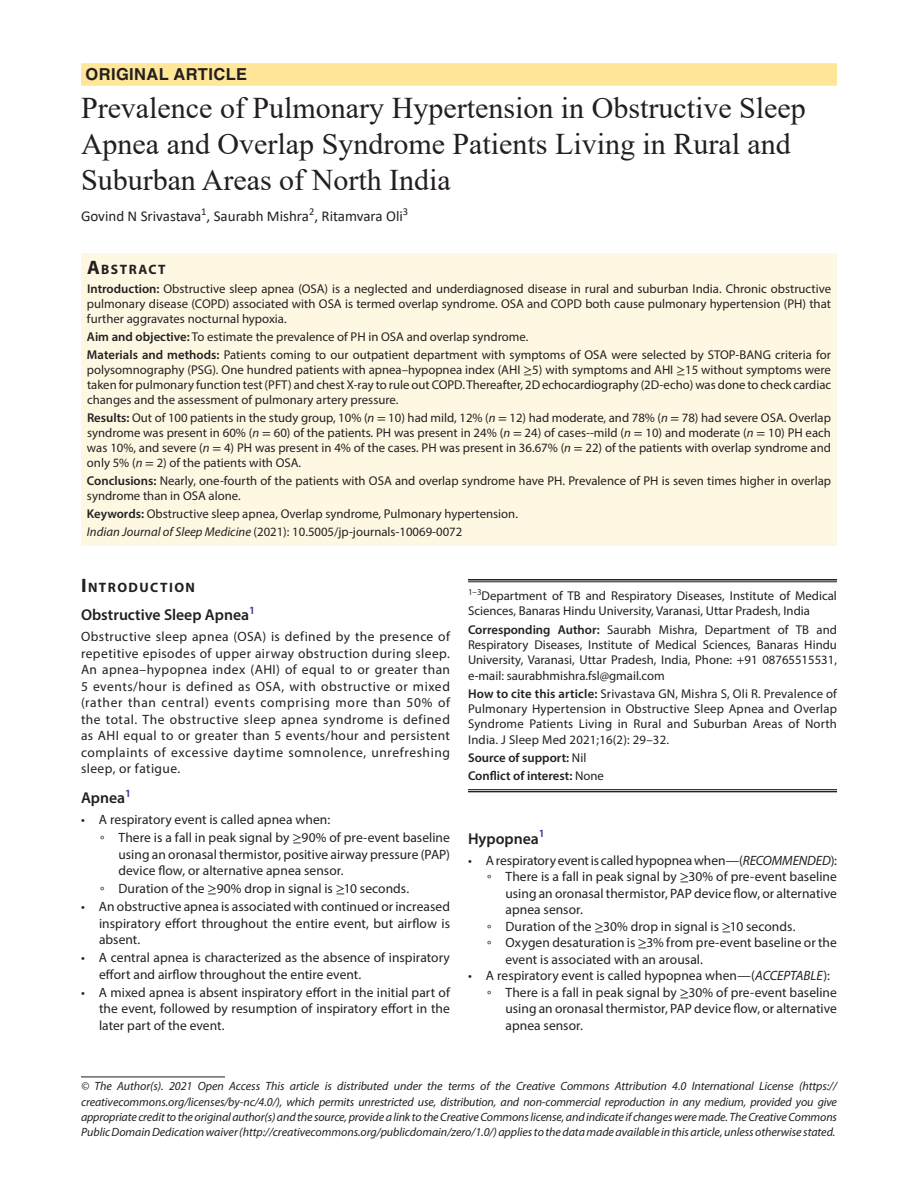
<style>
.page{position:relative;width:918px;height:1188px;background:#fff}
.page>*{position:absolute;margin:0;border:0;box-sizing:border-box;transform-origin:0 0}
.t1{font:30px/36px "Times New Roman";color:#231f20}
.IJSM-ART{font:700 16.5px "Helvetica LT Std";letter-spacing:.025em;color:#231f20}
.Head-2-stk{font:600 15.75px "Myriad Pro";color:#231f20}
.Head-2{font:600 15.75px "Myriad Pro";color:#231f20}
.AuthorName{font:15px "Calibri";color:#231f20}
.Head-1{font:700 13.65px "Myriad Pro";letter-spacing:.105em;color:#231f20}
.AbstractTitle{font:700 13.65px "Myriad Pro";letter-spacing:.105em;color:#231f20}
.List-Bullet{font:13.5px/16.5px "Myriad Pro";letter-spacing:.005em;color:#231f20;text-align:justify}
.Para-NoIndent{font:13.5px/16.5px "Myriad Pro";letter-spacing:.04em;color:#231f20;text-align:justify}
.Keywords{font:12.75px/15px "Myriad Pro";color:#231f20;text-align:justify}
.Corollary-Para{font:12.75px/15.3px "Myriad Pro";letter-spacing:.005em;color:#231f20;text-align:justify}
.Affiliation-first{font:12.75px/15.3px "Myriad Pro";color:#231f20}
.Journal-DOI{font:12.75px "Myriad Pro";color:#231f20}
.Affiliation-foot-las{font:600 12.75px "Myriad Pro";color:#231f20}
.Corollary-Para-2{font:600 12.75px "Myriad Pro";color:#231f20}
.FootNote{font:italic 12px/15.1px "Myriad Pro";letter-spacing:-.005em;color:#231f20;text-align:justify}
.s1{font-size:19.5px}
.s2{font-weight:600}
.s3{font-family:"STIX General"}
.s4{font-style:italic}
.s5{font-size:10.5px}
.s6{font-weight:400}
</style>
<div class="page">
<div style="left:81px;top:63px;width:756px;height:23px;background:#ffe698"></div>
<div style="left:81px;top:253px;width:756px;height:26px;background:#fef8e3"></div>
<div style="left:81px;top:278px;width:756px;height:55px;background:#fef8e3"></div>
<div style="left:81px;top:326px;width:756px;height:25px;background:#fef8e3"></div>
<div style="left:81px;top:344px;width:756px;height:70px;background:#fef8e3"></div>
<div style="left:81px;top:407px;width:756px;height:70px;background:#fef8e3"></div>
<div style="left:81px;top:470px;width:756px;height:40px;background:#fef8e3"></div>
<div style="left:81px;top:503px;width:756px;height:25px;background:#fef8e3"></div>
<div style="left:81px;top:521px;width:756px;height:25px;background:#fef8e3"></div>
<hr style="left:81px;top:1077px;width:144px;height:1px;background:#231f20">
<hr style="left:468px;top:579px;width:369px;height:2px;background:#231f20">
<hr style="left:468px;top:582px;width:369px;height:1px;background:#231f20">
<hr style="left:468px;top:789px;width:369px;height:1px;background:#231f20">
<hr style="left:468px;top:791px;width:369px;height:1px;background:#231f20">
<p class="IJSM-ART" style="left:86px;top:65px;width:163px">ORIGINAL ARTICLE</p>
<p class="t1" style="left:81px;top:89px;width:726px">Prevalence of Pulmonary Hypertension in Obstructive Sleep<br>Apnea and Overlap Syndrome Patients Living in Rural and<br>Suburban Areas of North India</p>
<p class="AuthorName" style="left:81px;top:206px;width:329px">Govind N Srivastava<sup>1</sup>, Saurabh Mishra<sup>2</sup>, Ritamvara Oli<sup>3</sup></p>
<p class="AbstractTitle" style="left:87px;top:260px;width:80px"><span class="s1">A</span>BSTRACT</p>
<p class="Keywords" style="left:87px;top:281px;width:746px"><span class="s2">Introduction:</span> Obstructive sleep apnea (OSA) is a neglected and underdiagnosed disease in rural and suburban India. Chronic obstructive pulmonary disease (COPD) associated with OSA is termed overlap syndrome. OSA and COPD both cause pulmonary hypertension (PH) that further aggravates nocturnal hypoxia.</p>
<p class="Keywords" style="left:87px;top:329px;width:443px"><span class="s2">Aim and objective:</span> To estimate the prevalence of PH in OSA and overlap syndrome.</p>
<p class="Keywords" style="left:87px;top:347px;width:746px"><span class="s2">Materials and methods:</span> Patients coming to our outpatient department with symptoms of OSA were selected by STOP-BANG criteria for polysomnography (PSG). One hundred patients with apnea–hypopnea index (AHI <span class="s3">≥</span>5) with symptoms and AHI <span class="s3">≥</span>15 without symptoms were taken for pulmonary function test (PFT) and chest X-ray to rule out COPD. Thereafter, 2D echocardiography (2D-echo) was done to check cardiac changes and the assessment of pulmonary artery pressure.</p>
<p class="Keywords" style="left:87px;top:410px;width:746px"><span class="s2">Results:</span> Out of 100 patients in the study group, 10% (<span class="s4">n</span> <span class="s3">=</span> 10) had mild, 12% (<span class="s4">n</span> <span class="s3">=</span> 12) had moderate, and 78% (<span class="s4">n</span> <span class="s3">=</span> 78) had severe OSA. Overlap syndrome was present in 60% (<span class="s4">n</span> <span class="s3">=</span> 60) of the patients. PH was present in 24% (<span class="s4">n</span> <span class="s3">=</span> 24) of cases‑‑mild (<span class="s4">n</span> <span class="s3">=</span> 10) and moderate (<span class="s4">n</span> <span class="s3">=</span> 10) PH each was 10%, and severe (<span class="s4">n</span> <span class="s3">=</span> 4) PH was present in 4% of the cases. PH was present in 36.67% (<span class="s4">n</span> <span class="s3">=</span> 22) of the patients with overlap syndrome and only 5% (<span class="s4">n</span> <span class="s3">=</span> 2) of the patients with OSA.</p>
<p class="Keywords" style="left:87px;top:473px;width:746px"><span class="s2">Conclusions:</span> Nearly, one-fourth of the patients with OSA and overlap syndrome have PH. Prevalence of PH is seven times higher in overlap syndrome than in OSA alone.</p>
<p class="Keywords" style="left:87px;top:506px;width:433px"><span class="s2">Keywords:</span> Obstructive sleep apnea, Overlap syndrome, Pulmonary hypertension.</p>
<p class="Journal-DOI" style="left:87px;top:524px;width:377px"><span class="s4">Indian Journal of Sleep Medicine</span> (2021): 10.5005/jp-journals-10069-0072</p>
<p class="Head-1" style="left:81px;top:578px;width:116px"><span class="s1">I</span>NTRODUCTION</p>
<p class="Head-2-stk" style="left:81px;top:605px;width:176px">Obstructive Sleep Apnea<sup>1</sup></p>
<p class="Para-NoIndent" style="left:81px;top:628px;width:371px">Obstructive sleep apnea (OSA) is defined by the presence of repetitive episodes of upper airway obstruction during sleep.<br>An apnea–hypopnea index (AHI) of equal to or greater than 5 events/hour is defined as OSA, with obstructive or mixed (rather than central) events comprising more than 50% of the total. The obstructive sleep apnea syndrome is defined as AHI equal to or greater than 5 events/hour and persistent complaints of excessive daytime somnolence, unrefreshing sleep, or fatigue.</p>
<p class="Head-2" style="left:81px;top:788px;width:52px">Apnea<sup>1</sup></p>
<p class="List-Bullet" style="left:81px;top:811px;width:251px">• A respiratory event is called apnea when:</p>
<p class="List-Bullet" style="left:118px;top:829px;width:333px;text-indent:-18px"><span class="s5">º</span> There is a fall in peak signal by <span class="s3">≥</span>90% of pre-event baseline using an oronasal thermistor, positive airway pressure (PAP) device flow, or alternative apnea sensor.</p>
<p class="List-Bullet" style="left:100px;top:880px;width:310px"><span class="s5">º</span> Duration of the <span class="s3">≥</span>90% drop in signal is <span class="s3">≥</span>10 seconds.</p>
<p class="List-Bullet" style="left:99px;top:898px;width:353px;text-indent:-18px">• An obstructive apnea is associated with continued or increased inspiratory effort throughout the entire event, but airflow is absent.</p>
<p class="List-Bullet" style="left:99px;top:949px;width:353px;text-indent:-18px">• A central apnea is characterized as the absence of inspiratory effort and airflow throughout the entire event.</p>
<p class="List-Bullet" style="left:99px;top:984px;width:353px;text-indent:-18px">• A mixed apnea is absent inspiratory effort in the initial part of the event, followed by resumption of inspiratory effort in the later part of the event.</p>
<p class="Affiliation-first" style="left:468px;top:588px;width:370px"><sup>1–3</sup>Department of TB and Respiratory Diseases, Institute of Medical<br>Sciences, Banaras Hindu University, Varanasi, Uttar Pradesh, India</p>
<p class="Corollary-Para" style="left:468px;top:622px;width:371px"><span class="s2">Corresponding Author:</span> Saurabh Mishra, Department of TB and Respiratory Diseases, Institute of Medical Sciences, Banaras Hindu University, Varanasi, Uttar Pradesh, India, Phone: +91 08765515531, e-mail: saurabhmishra.fsl@gmail.com</p>
<p class="Corollary-Para" style="left:468px;top:686px;width:371px"><span class="s2">How to cite this article:</span> Srivastava GN, Mishra S, Oli R. Prevalence of Pulmonary Hypertension in Obstructive Sleep Apnea and Overlap Syndrome Patients Living in Rural and Suburban Areas of North India. J Sleep Med 2021;16(2): 29–32.</p>
<p class="Corollary-Para-2" style="left:468px;top:750px;width:120px">Source of support: <span class="s6">Nil</span></p>
<p class="Affiliation-foot-las" style="left:468px;top:768px;width:137px">Conflict of interest: <span class="s6">None</span></p>
<p class="Head-2" style="left:468px;top:828px;width:78px">Hypopnea<sup>1</sup></p>
<p class="List-Bullet" style="left:468px;top:852px;width:370px">• A respiratory event is called hypopnea when—(<span class="s4">RECOMMENDED</span>):</p>
<p class="List-Bullet" style="left:505px;top:868px;width:333px;text-indent:-18px"><span class="s5">º</span> There is a fall in peak signal by <span class="s3">≥</span>30% of pre-event baseline using an oronasal thermistor, PAP device flow, or alternative apnea sensor.</p>
<p class="List-Bullet" style="left:488px;top:918px;width:309px"><span class="s5">º</span> Duration of the <span class="s3">≥</span>30% drop in signal is <span class="s3">≥</span>10 seconds.</p>
<p class="List-Bullet" style="left:505px;top:934px;width:333px;text-indent:-18px"><span class="s5">º</span> Oxygen desaturation is <span class="s3">≥</span>3% from pre-event baseline or the event is associated with an arousal.</p>
<p class="List-Bullet" style="left:468px;top:967px;width:363px">• A respiratory event is called hypopnea when—(<span class="s4">ACCEPTABLE</span>):</p>
<p class="List-Bullet" style="left:505px;top:984px;width:333px;text-indent:-18px"><span class="s5">º</span> There is a fall in peak signal by <span class="s3">≥</span>30% of pre-event baseline using an oronasal thermistor, PAP device flow, or alternative apnea sensor.</p>
<p class="FootNote" style="left:81px;top:1079px;width:758px">© The Author(s). 2021 Open Access This article is distributed under the terms of the Creative Commons Attribution 4.0 International License (https:// creativecommons.org/licenses/by-nc/4.0/), which permits unrestricted use, distribution, and non-commercial reproduction in any medium, provided you give appropriate credit to the original author(s) and the source, provide a link to the Creative Commons license, and indicate if changes were made. The Creative Commons Public Domain Dedication waiver (http://creativecommons.org/publicdomain/zero/1.0/) applies to the data made available in this article, unless otherwise stated.</p>
</div>
